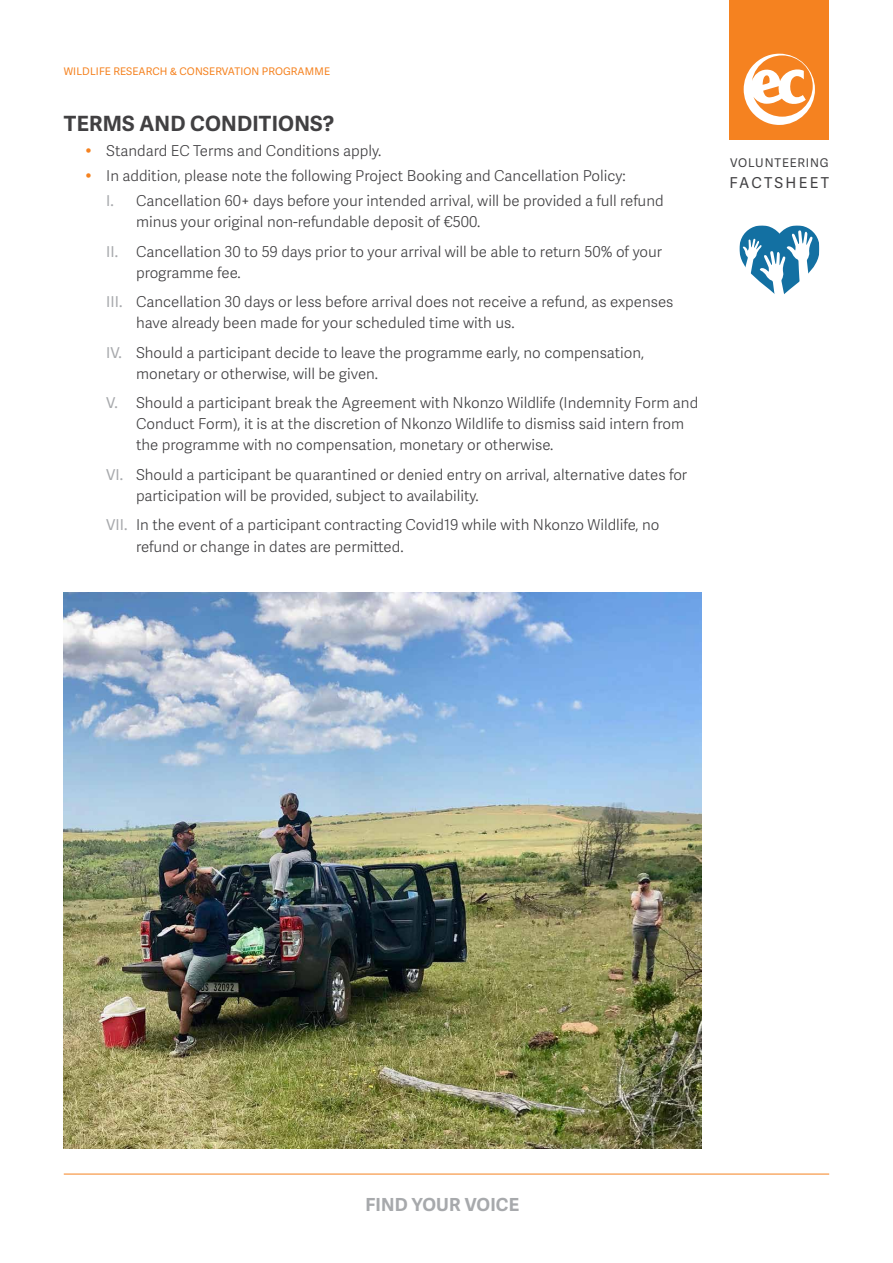
<style>
.page{position:relative;width:893px;height:1263px;background:#fff}
.page>*{position:absolute;margin:0;border:0;box-sizing:border-box;transform-origin:0 0}
.t1{font:700 21px "Adelle Sans";letter-spacing:.01em;color:#414042}
.t2{font:700 18px "Adelle Sans";letter-spacing:.01em;color:#a7a9ac}
.t3{font:300 15px/29.5px "Adelle Sans";color:#414042}
.t4{font:15px "Adelle Sans";letter-spacing:.155em;color:#414042}
.t5{font:12px "Adelle Sans";letter-spacing:.07em;color:#414042}
.t6{font:10.5px "Adelle Sans";letter-spacing:.01em;color:#f58220}
.s1{font-weight:400;color:#a7a9ac}
</style>
<div class="page">
<svg style="left:739px;top:225px;width:80px;height:69px"></svg>
<img style="left:64px;top:592px;width:638px;height:556px">
<hr style="left:64px;top:1174px;width:765px;height:1px;background:#f58220">
<div style="left:729px;top:0;width:100px;height:139px;background:#f58220"></div>
<svg style="left:744px;top:54px;width:71px;height:71px"></svg>
<p class="t6" style="left:64px;top:65px;width:268px">WILDLIFE RESEARCH &amp; CONSERVATION PROGRAMME</p>
<h1 class="t1" style="left:64px;top:111px;width:272px">TERMS AND CONDITIONS?</h1>
<p class="t3" style="left:106px;top:138px;width:559px;line-height:25.2px">Standard EC Terms and Conditions apply.<br>In addition, please note the following Project Booking and Cancellation Policy:<br><span class="s1">I.</span> Cancellation 60+ days before your intended arrival, will be provided a full refund</p>
<p class="t3" style="left:106px;top:208px;width:557px;text-indent:30px">minus your original non-refundable deposit of €500.<br><span class="s1">II.</span> Cancellation 30 to 59 days prior to your arrival will be able to return 50% of your</p>
<p class="t3" style="left:106px;top:258px;width:569px;text-indent:30px">programme fee.<br><span class="s1">III.</span> Cancellation 30 days or less before arrival does not receive a refund, as expenses</p>
<p class="t3" style="left:106px;top:309px;width:539px;text-indent:30px">have already been made for your scheduled time with us.<br><span class="s1">IV.</span> Should a participant decide to leave the programme early, no compensation,</p>
<p class="t3" style="left:106px;top:359px;width:593px;text-indent:30px">monetary or otherwise, will be given.<br><span class="s1">V.</span> Should a participant break the Agreement with Nkonzo Wildlife (Indemnity Form and</p>
<p class="t3" style="left:136px;top:414px;width:550px;line-height:21px">Conduct Form), it is at the discretion of Nkonzo Wildlife to dismiss said intern from the programme with no compensation, monetary or otherwise.</p>
<p class="t3" style="left:136px;top:465px;width:553px;line-height:21px;text-indent:-30px"><span class="s1">VI.</span> Should a participant be quarantined or denied entry on arrival, alternative dates for participation will be provided, subject to availability.</p>
<p class="t3" style="left:136px;top:515px;width:525px;line-height:21px;text-indent:-30px"><span class="s1">VII.</span> In the event of a participant contracting Covid19 while with Nkonzo Wildlife, no refund or change in dates are permitted.</p>
<p class="t5" style="left:730px;top:155px;width:100px">VOLUNTEERING</p>
<p class="t4" style="left:730px;top:174px;width:101px">FACTSHEET</p>
<p class="t2" style="left:365px;top:1194px;width:155px">FIND YOUR VOICE</p>
</div>
